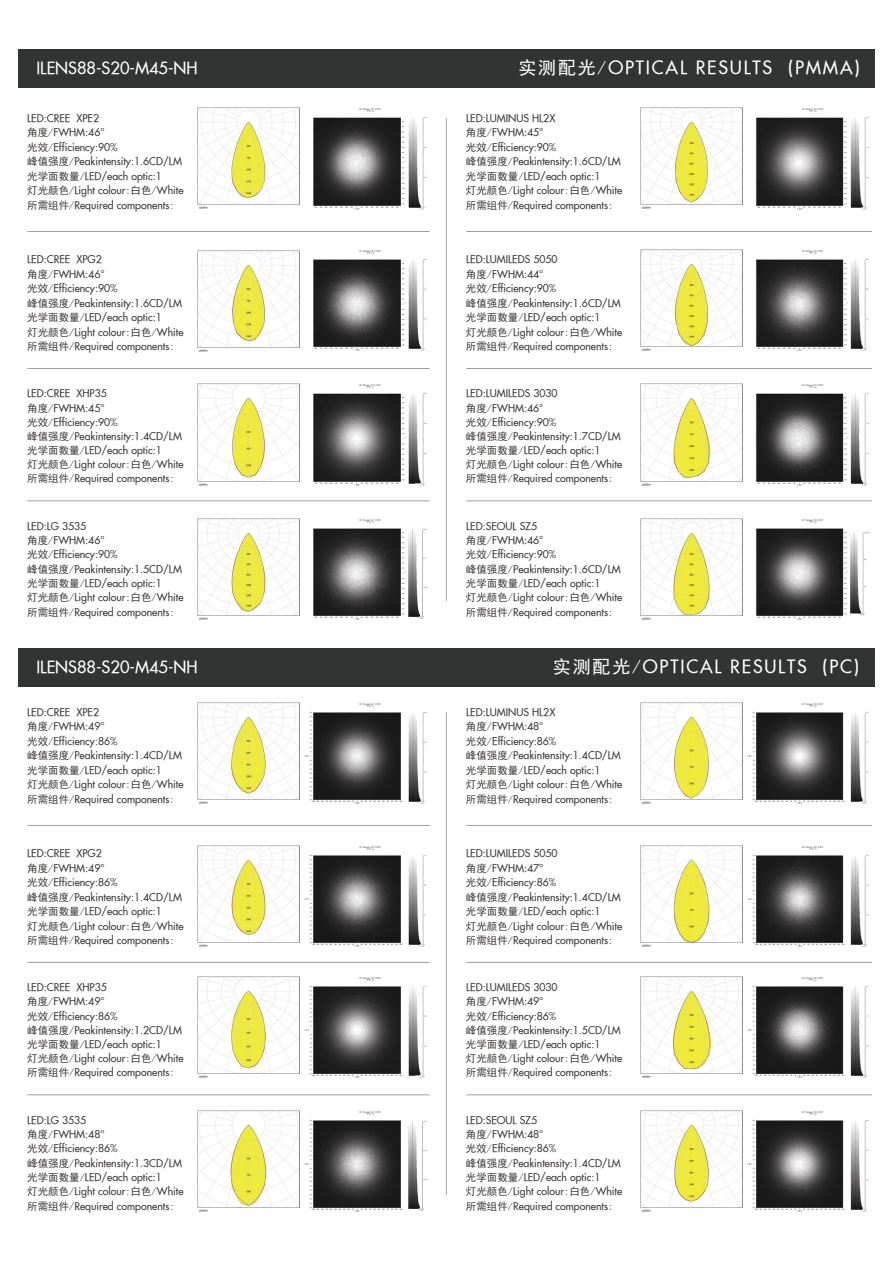
<style>
.page{position:relative;width:893px;height:1263px;background:#fff}
.page>*{position:absolute;margin:0;border:0;box-sizing:border-box;transform-origin:0 0}
.t1{font:18px "SFU Futura";letter-spacing:.1em;color:#fff}
.t2{font:16.5px "SFU Futura";color:#fff}
.t3{font:10.5px/14.4px "SFU Futura";color:#3e3a39}
.s1{font-family:"Sim Hei"}
</style>
<div class="page">
<div style="left:18px;top:648px;width:857px;height:38px;background:#323333"></div>
<hr style="left:27px;top:825px;width:403px;height:1px;background:#9fa0a0">
<hr style="left:27px;top:962px;width:403px;height:1px;background:#9fa0a0">
<hr style="left:27px;top:1094px;width:403px;height:1px;background:#9fa0a0">
<hr style="left:446px;top:712px;width:1px;height:483px;background:#9fa0a0">
<hr style="left:466px;top:825px;width:406px;height:1px;background:#9fa0a0">
<hr style="left:466px;top:962px;width:406px;height:1px;background:#9fa0a0">
<hr style="left:466px;top:1094px;width:406px;height:1px;background:#9fa0a0">
<img style="left:197px;top:703px;width:102px;height:101px">
<img style="left:304px;top:703px;width:123px;height:101px">
<img style="left:197px;top:845px;width:102px;height:102px">
<img style="left:304px;top:846px;width:123px;height:101px">
<img style="left:197px;top:977px;width:102px;height:101px">
<img style="left:304px;top:977px;width:123px;height:101px">
<img style="left:197px;top:1110px;width:102px;height:102px">
<img style="left:304px;top:1111px;width:124px;height:101px">
<img style="left:640px;top:703px;width:229px;height:101px">
<img style="left:640px;top:845px;width:229px;height:102px">
<img style="left:641px;top:977px;width:228px;height:101px">
<img style="left:641px;top:1110px;width:228px;height:102px">
<div style="left:18px;top:49px;width:857px;height:39px;background:#323333"></div>
<hr style="left:27px;top:231px;width:403px;height:1px;background:#9fa0a0">
<hr style="left:27px;top:368px;width:403px;height:1px;background:#9fa0a0">
<hr style="left:27px;top:501px;width:403px;height:1px;background:#9fa0a0">
<hr style="left:446px;top:118px;width:1px;height:483px;background:#9fa0a0">
<hr style="left:466px;top:231px;width:406px;height:1px;background:#9fa0a0">
<hr style="left:466px;top:368px;width:406px;height:1px;background:#9fa0a0">
<hr style="left:466px;top:501px;width:406px;height:1px;background:#9fa0a0">
<img style="left:197px;top:108px;width:102px;height:101px">
<img style="left:313px;top:108px;width:114px;height:102px">
<img style="left:197px;top:251px;width:102px;height:101px">
<img style="left:313px;top:250px;width:114px;height:101px">
<img style="left:197px;top:384px;width:102px;height:102px">
<img style="left:313px;top:384px;width:114px;height:102px">
<img style="left:197px;top:518px;width:102px;height:102px">
<img style="left:313px;top:519px;width:115px;height:101px">
<img style="left:641px;top:108px;width:228px;height:102px">
<img style="left:641px;top:249px;width:228px;height:102px">
<img style="left:641px;top:384px;width:228px;height:102px">
<img style="left:641px;top:518px;width:229px;height:102px">
<h2 class="t2" style="left:36px;top:55px;width:163px">ILENS88-S20-M45-NH</h2>
<h1 class="t1" style="left:518px;top:53px;width:343px"><span class="s1">实测配光/</span>OPTICAL RESULTS (PMMA)</h1>
<p class="t3" style="left:27px;top:110px;width:158px">LED:CREE XPE2<br><span class="s1">角度/</span>FWHM:46°<br><span class="s1">光效/</span>Efficiency:90%<br><span class="s1">峰值强度/</span>Peakintensity:1.6CD/LM<span class="s1">光学面数量/</span>LED/each optic:1<br><span class="s1">灯光颜色/</span>Light colour<span class="s1">:白色/</span>White<span class="s1">所需组件/</span>Required components<span class="s1">:</span></p>
<p class="t3" style="left:466px;top:110px;width:91px">LED:LUMINUS HL2X</p>
<p class="t3" style="left:466px;top:125px;width:158px"><span class="s1">角度/</span>FWHM:45°<br><span class="s1">光效/</span>Efficiency:90%<br><span class="s1">峰值强度/</span>Peakintensity:1.6CD/LM<span class="s1">光学面数量/</span>LED/each optic:1<br><span class="s1">灯光颜色/</span>Light colour<span class="s1">:白色/</span>White<span class="s1">所需组件/</span>Required components<span class="s1">:</span></p>
<p class="t3" style="left:27px;top:252px;width:76px">LED:CREE XPG2</p>
<p class="t3" style="left:27px;top:266px;width:158px"><span class="s1">角度/</span>FWHM:46°<br><span class="s1">光效/</span>Efficiency:90%<br><span class="s1">峰值强度/</span>Peakintensity:1.6CD/LM<span class="s1">光学面数量/</span>LED/each optic:1<br><span class="s1">灯光颜色/</span>Light colour<span class="s1">:白色/</span>White<span class="s1">所需组件/</span>Required components<span class="s1">:</span></p>
<p class="t3" style="left:27px;top:385px;width:81px">LED:CREE XHP35</p>
<p class="t3" style="left:27px;top:400px;width:158px"><span class="s1">角度/</span>FWHM:45°<br><span class="s1">光效/</span>Efficiency:90%<br><span class="s1">峰值强度/</span>Peakintensity:1.4CD/LM<span class="s1">光学面数量/</span>LED/each optic:1<br><span class="s1">灯光颜色/</span>Light colour<span class="s1">:白色/</span>White<span class="s1">所需组件/</span>Required components<span class="s1">:</span></p>
<p class="t3" style="left:27px;top:518px;width:61px">LED:LG 3535</p>
<p class="t3" style="left:27px;top:532px;width:158px"><span class="s1">角度/</span>FWHM:46°<br><span class="s1">光效/</span>Efficiency:90%<br><span class="s1">峰值强度/</span>Peakintensity:1.5CD/LM<span class="s1">光学面数量/</span>LED/each optic:1<br><span class="s1">灯光颜色/</span>Light colour<span class="s1">:白色/</span>White<span class="s1">所需组件/</span>Required components<span class="s1">:</span></p>
<p class="t3" style="left:466px;top:252px;width:93px">LED:LUMILEDS 5050</p>
<p class="t3" style="left:466px;top:266px;width:158px"><span class="s1">角度/</span>FWHM:44°<br><span class="s1">光效/</span>Efficiency:90%<br><span class="s1">峰值强度/</span>Peakintensity:1.6CD/LM<span class="s1">光学面数量/</span>LED/each optic:1<br><span class="s1">灯光颜色/</span>Light colour<span class="s1">:白色/</span>White<span class="s1">所需组件/</span>Required components<span class="s1">:</span></p>
<p class="t3" style="left:466px;top:385px;width:93px">LED:LUMILEDS 3030</p>
<p class="t3" style="left:466px;top:400px;width:158px"><span class="s1">角度/</span>FWHM:46°<br><span class="s1">光效/</span>Efficiency:90%<br><span class="s1">峰值强度/</span>Peakintensity:1.7CD/LM<span class="s1">光学面数量/</span>LED/each optic:1<br><span class="s1">灯光颜色/</span>Light colour<span class="s1">:白色/</span>White<span class="s1">所需组件/</span>Required components<span class="s1">:</span></p>
<p class="t3" style="left:466px;top:518px;width:72px">LED:SEOUL SZ5</p>
<p class="t3" style="left:466px;top:532px;width:158px"><span class="s1">角度/</span>FWHM:46°<br><span class="s1">光效/</span>Efficiency:90%<br><span class="s1">峰值强度/</span>Peakintensity:1.6CD/LM<span class="s1">光学面数量/</span>LED/each optic:1<br><span class="s1">灯光颜色/</span>Light colour<span class="s1">:白色/</span>White<span class="s1">所需组件/</span>Required components<span class="s1">:</span></p>
<h2 class="t2" style="left:36px;top:654px;width:163px">ILENS88-S20-M45-NH</h2>
<h1 class="t1" style="left:553px;top:652px;width:308px"><span class="s1">实测配光/</span>OPTICAL RESULTS (PC)</h1>
<p class="t3" style="left:27px;top:704px;width:158px">LED:CREE XPE2<br><span class="s1">角度/</span>FWHM:49°<br><span class="s1">光效/</span>Efficiency:86%<br><span class="s1">峰值强度/</span>Peakintensity:1.4CD/LM<span class="s1">光学面数量/</span>LED/each optic:1<br><span class="s1">灯光颜色/</span>Light colour<span class="s1">:白色/</span>White<span class="s1">所需组件/</span>Required components<span class="s1">:</span></p>
<p class="t3" style="left:466px;top:704px;width:91px">LED:LUMINUS HL2X</p>
<p class="t3" style="left:466px;top:718px;width:158px"><span class="s1">角度/</span>FWHM:48°<br><span class="s1">光效/</span>Efficiency:86%<br><span class="s1">峰值强度/</span>Peakintensity:1.4CD/LM<span class="s1">光学面数量/</span>LED/each optic:1<br><span class="s1">灯光颜色/</span>Light colour<span class="s1">:白色/</span>White<span class="s1">所需组件/</span>Required components<span class="s1">:</span></p>
<p class="t3" style="left:27px;top:845px;width:76px">LED:CREE XPG2</p>
<p class="t3" style="left:27px;top:860px;width:158px"><span class="s1">角度/</span>FWHM:49°<br><span class="s1">光效/</span>Efficiency:86%<br><span class="s1">峰值强度/</span>Peakintensity:1.4CD/LM<span class="s1">光学面数量/</span>LED/each optic:1<br><span class="s1">灯光颜色/</span>Light colour<span class="s1">:白色/</span>White<span class="s1">所需组件/</span>Required components<span class="s1">:</span></p>
<p class="t3" style="left:27px;top:979px;width:81px">LED:CREE XHP35</p>
<p class="t3" style="left:27px;top:994px;width:158px"><span class="s1">角度/</span>FWHM:49°<br><span class="s1">光效/</span>Efficiency:86%<br><span class="s1">峰值强度/</span>Peakintensity:1.2CD/LM<span class="s1">光学面数量/</span>LED/each optic:1<br><span class="s1">灯光颜色/</span>Light colour<span class="s1">:白色/</span>White<span class="s1">所需组件/</span>Required components<span class="s1">:</span></p>
<p class="t3" style="left:27px;top:1112px;width:61px">LED:LG 3535</p>
<p class="t3" style="left:27px;top:1126px;width:158px"><span class="s1">角度/</span>FWHM:48°<br><span class="s1">光效/</span>Efficiency:86%<br><span class="s1">峰值强度/</span>Peakintensity:1.3CD/LM<span class="s1">光学面数量/</span>LED/each optic:1<br><span class="s1">灯光颜色/</span>Light colour<span class="s1">:白色/</span>White<span class="s1">所需组件/</span>Required components<span class="s1">:</span></p>
<p class="t3" style="left:466px;top:845px;width:93px">LED:LUMILEDS 5050</p>
<p class="t3" style="left:466px;top:860px;width:158px"><span class="s1">角度/</span>FWHM:47°<br><span class="s1">光效/</span>Efficiency:86%<br><span class="s1">峰值强度/</span>Peakintensity:1.4CD/LM<span class="s1">光学面数量/</span>LED/each optic:1<br><span class="s1">灯光颜色/</span>Light colour<span class="s1">:白色/</span>White<span class="s1">所需组件/</span>Required components<span class="s1">:</span></p>
<p class="t3" style="left:466px;top:979px;width:93px">LED:LUMILEDS 3030</p>
<p class="t3" style="left:466px;top:994px;width:158px"><span class="s1">角度/</span>FWHM:49°<br><span class="s1">光效/</span>Efficiency:86%<br><span class="s1">峰值强度/</span>Peakintensity:1.5CD/LM<span class="s1">光学面数量/</span>LED/each optic:1<br><span class="s1">灯光颜色/</span>Light colour<span class="s1">:白色/</span>White<span class="s1">所需组件/</span>Required components<span class="s1">:</span></p>
<p class="t3" style="left:466px;top:1112px;width:72px">LED:SEOUL SZ5</p>
<p class="t3" style="left:466px;top:1126px;width:158px"><span class="s1">角度/</span>FWHM:48°<br><span class="s1">光效/</span>Efficiency:86%<br><span class="s1">峰值强度/</span>Peakintensity:1.4CD/LM<span class="s1">光学面数量/</span>LED/each optic:1<br><span class="s1">灯光颜色/</span>Light colour<span class="s1">:白色/</span>White<span class="s1">所需组件/</span>Required components<span class="s1">:</span></p>
</div>
